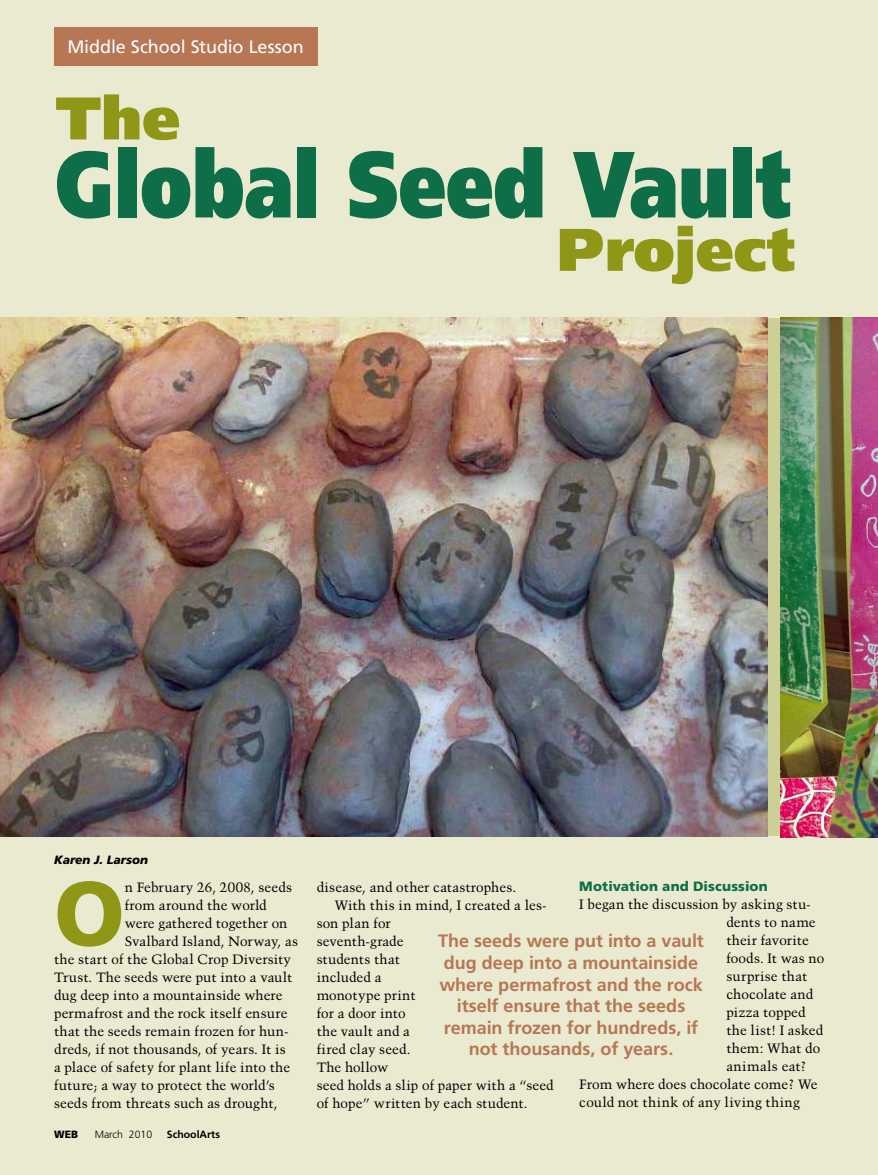
<style>
.page{position:relative;width:878px;height:1175px;background:#fff}
.page>*{position:absolute;margin:0;border:0;box-sizing:border-box;transform-origin:0 0}
.t1{font:900 93.75px "Frutiger";color:#0e6e48;scale:.8 1}
.t2{font:900 90.9px "Frutiger";color:#909716}
.t3{font:900 60px "Frutiger";color:#909716}
.t4{font:700 18px/21.6px "Frutiger";letter-spacing:-.005em;color:#b77654;text-align:center}
.t5{font:18px "Frutiger";letter-spacing:-.005em;color:#fff}
.t6{font:13.5px "Trump Mediaeval";letter-spacing:.005em;color:#000}
.t7{font:900 13.5px "Frutiger";letter-spacing:.01em;color:#0e6e48}
.t8{font:13.5px "Trump Mediaeval";letter-spacing:.025em;color:#000}
.t9{font:italic 900 12px "Frutiger";color:#000}
.t10{font:700 10.5px "Frutiger";color:#000}
.t11{font:300 10.5px "Frutiger";color:#000}
.t12{font:900 10.5px "Frutiger";color:#000}
</style>
<div class="page">
<div style="left:0;top:0;width:878px;height:1174px;background:#e9ead0"></div>
<div style="left:638px;top:318px;width:240px;height:518px;background:#cdd096"></div>
<img style="left:780px;top:318px;width:98px;height:519px">
<div style="left:54px;top:27px;width:263px;height:39px;background:#b77654"></div>
<img style="left:0;top:318px;width:767px;height:518px">
<h3 class="t5" style="left:67px;top:36px;width:238px">Middle School Studio Lesson</h3>
<h3 class="t3" style="left:56px;top:82px;width:126px">The</h3>
<h1 class="t1" style="left:56px;top:127px;width:920px">Global Seed Vault</h1>
<h3 class="t3" style="left:556px;top:213px;width:239px">Project</h3>
<p class="t9" style="left:54px;top:853px;width:96px">Karen J. Larson</p>
<h2 class="t2" style="left:54px;top:858px;width:72px">O</h2>
<p class="t6" style="left:125px;top:878px;width:169px">n February 26, 2008, seeds</p>
<p class="t6" style="left:125px;top:896px;width:143px">from around the world</p>
<p class="t6" style="left:125px;top:914px;width:164px">were gathered together on</p>
<p class="t6" style="left:125px;top:932px;width:175px">Svalbard Island, Norway, as</p>
<p class="t6" style="left:54px;top:950px;width:238px">the start of the Global Crop Diversity</p>
<p class="t6" style="left:54px;top:968px;width:240px">Trust. The seeds were put into a vault</p>
<p class="t6" style="left:54px;top:986px;width:230px">dug deep into a mountainside where</p>
<p class="t6" style="left:54px;top:1004px;width:235px">permafrost and the rock itself ensure</p>
<p class="t6" style="left:54px;top:1022px;width:236px">that the seeds remain frozen for hun-</p>
<p class="t6" style="left:54px;top:1040px;width:233px">dreds, if not thousands, of years. It is</p>
<p class="t6" style="left:54px;top:1058px;width:237px">a place of safety for plant life into the</p>
<p class="t6" style="left:54px;top:1076px;width:222px">future; a way to protect the world’s</p>
<p class="t6" style="left:54px;top:1094px;width:225px">seeds from threats such as drought,</p>
<p class="t12" style="left:54px;top:1128px;width:25px">WEB</p>
<p class="t11" style="left:95px;top:1128px;width:59px">March 2010</p>
<p class="t10" style="left:167px;top:1128px;width:55px">SchoolArts</p>
<p class="t6" style="left:317px;top:878px;width:201px">disease, and other catastrophes.</p>
<p class="t6" style="left:334px;top:896px;width:213px">With this in mind, I created a les-</p>
<p class="t6" style="left:317px;top:914px;width:76px">son plan for</p>
<p class="t6" style="left:317px;top:932px;width:88px">seventh-grade</p>
<p class="t6" style="left:317px;top:950px;width:85px">students that</p>
<p class="t6" style="left:317px;top:968px;width:66px">included a</p>
<p class="t6" style="left:317px;top:986px;width:100px">monotype print</p>
<p class="t6" style="left:317px;top:1004px;width:91px">for a door into</p>
<p class="t6" style="left:317px;top:1022px;width:95px">the vault and a</p>
<p class="t6" style="left:317px;top:1040px;width:95px">fired clay seed.</p>
<p class="t6" style="left:317px;top:1058px;width:73px">The hollow</p>
<p class="t6" style="left:317px;top:1076px;width:238px">seed holds a slip of paper with a “seed</p>
<p class="t6" style="left:317px;top:1094px;width:212px">of hope” written by each student.</p>
<p class="t7" style="left:579px;top:878px;width:190px">Motivation and Discussion</p>
<p class="t6" style="left:579px;top:896px;width:233px">I began the discussion by asking stu-</p>
<p class="t6" style="left:726px;top:914px;width:91px">dents to name</p>
<p class="t6" style="left:726px;top:932px;width:84px">their favorite</p>
<p class="t6" style="left:726px;top:950px;width:99px">foods. It was no</p>
<p class="t6" style="left:726px;top:968px;width:82px">surprise that</p>
<p class="t6" style="left:726px;top:986px;width:88px">chocolate and</p>
<p class="t6" style="left:726px;top:1004px;width:81px">pizza topped</p>
<p class="t6" style="left:726px;top:1022px;width:98px">the list! I asked</p>
<p class="t6" style="left:726px;top:1040px;width:95px">them: What do</p>
<p class="t8" style="left:726px;top:1058px;width:82px">animals eat?</p>
<p class="t6" style="left:579px;top:1076px;width:240px">From where does chocolate come? We</p>
<p class="t6" style="left:579px;top:1094px;width:222px">could not think of any living thing</p>
<h3 class="t4" style="left:438px;top:930px;width:267px">The seeds were put into a vault dug deep into a mountainside where permafrost and the rock itself ensure that the seeds remain frozen for hundreds, if not thousands, of years.</h3>
</div>
